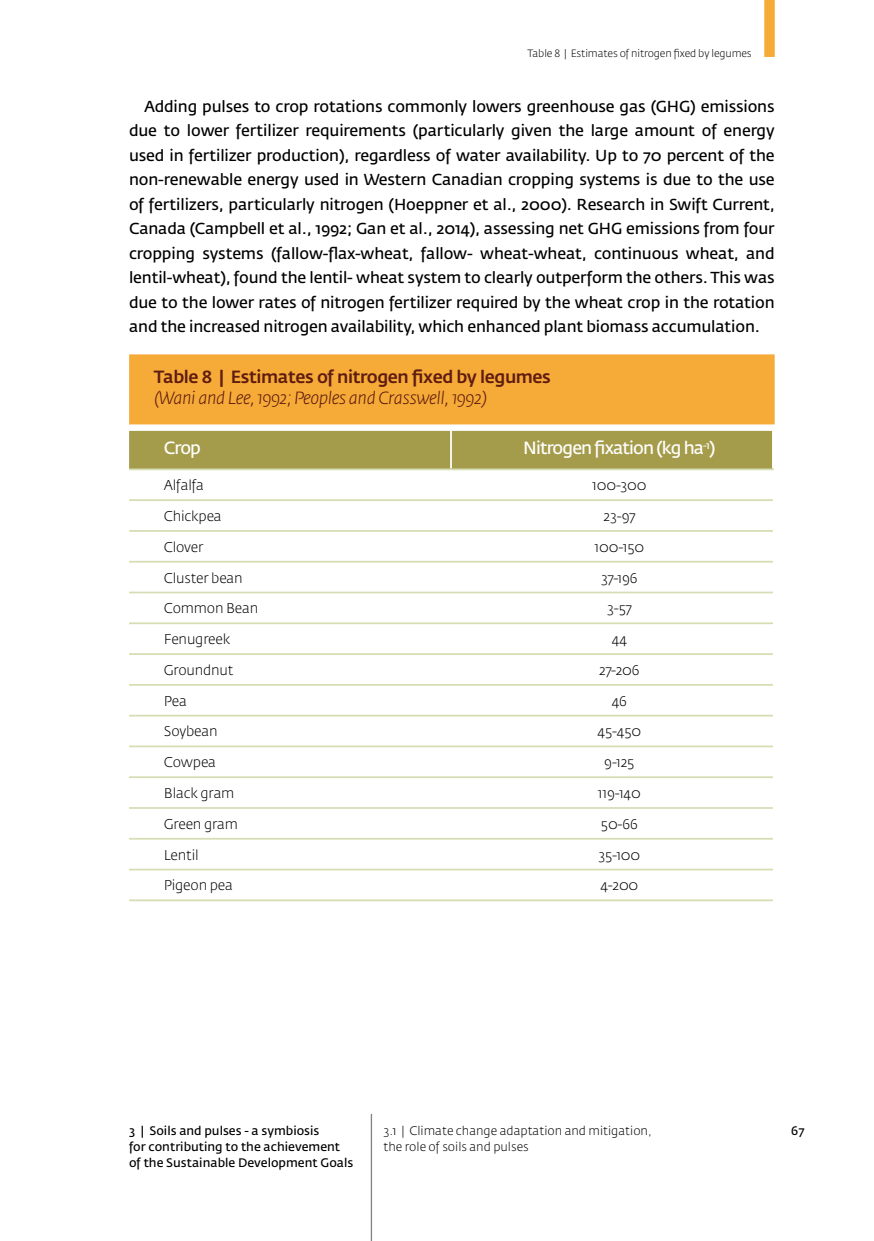
<style>
.page{position:relative;width:874px;height:1241px;background:#fff}
.page>*{position:absolute;margin:0;border:0;box-sizing:border-box;transform-origin:0 0}
.t1{font:italic 300 17.5px "Fedra Sans Std";letter-spacing:-.025em;color:#5f1c10}
.t2{font:500 17.5px "Fedra Sans Std";letter-spacing:-.025em;color:#5f1c10}
.t3{font:17.5px "Fedra Sans Std";letter-spacing:-.05em;color:#fff}
.t4{font:15.75px/24.5px "Fedra Sans Std";letter-spacing:-.01em;color:#000;text-align:justify}
.t5{font:300 14px "Fedra Sans Std";letter-spacing:-.01em;color:#000}
.t6{font:12.25px/15.8px "Fedra Sans Std";color:#000}
.t7{font:300 12.25px/15.8px "Fedra Sans Std";color:#000}
.t8{font:300 10.5px "Fedra Sans Std";letter-spacing:-.01em;color:#000}
</style>
<div class="page">
<hr style="left:370px;top:1113px;width:2px;height:127px;background:#808285">
<div style="left:129px;top:354px;width:645px;height:70px;background:#f6ab38"></div>
<div style="left:129px;top:431px;width:642px;height:37px;background:#a59c4b"></div>
<svg style="left:129px;top:470px;width:643px;height:401px"></svg>
<hr style="left:450px;top:431px;width:1px;height:37px;background:#fff">
<hr style="left:129px;top:499px;width:322px;height:2px;background:#d6ddb3">
<hr style="left:451px;top:499px;width:321px;height:2px;background:#d6ddb3">
<hr style="left:129px;top:530px;width:322px;height:1px;background:#d6ddb3">
<hr style="left:451px;top:530px;width:321px;height:1px;background:#d6ddb3">
<hr style="left:129px;top:560px;width:322px;height:2px;background:#d6ddb3">
<hr style="left:451px;top:560px;width:321px;height:2px;background:#d6ddb3">
<hr style="left:129px;top:591px;width:322px;height:2px;background:#d6ddb3">
<hr style="left:451px;top:591px;width:321px;height:2px;background:#d6ddb3">
<hr style="left:129px;top:622px;width:322px;height:2px;background:#d6ddb3">
<hr style="left:451px;top:622px;width:321px;height:2px;background:#d6ddb3">
<hr style="left:129px;top:653px;width:322px;height:2px;background:#d6ddb3">
<hr style="left:451px;top:653px;width:321px;height:2px;background:#d6ddb3">
<hr style="left:129px;top:684px;width:322px;height:1px;background:#d6ddb3">
<hr style="left:451px;top:684px;width:321px;height:1px;background:#d6ddb3">
<hr style="left:129px;top:714px;width:322px;height:2px;background:#d6ddb3">
<hr style="left:451px;top:714px;width:321px;height:2px;background:#d6ddb3">
<hr style="left:129px;top:745px;width:322px;height:2px;background:#d6ddb3">
<hr style="left:451px;top:745px;width:321px;height:2px;background:#d6ddb3">
<hr style="left:129px;top:776px;width:322px;height:2px;background:#d6ddb3">
<hr style="left:451px;top:776px;width:321px;height:2px;background:#d6ddb3">
<hr style="left:129px;top:468px;width:322px;height:2px;background:#d6ddb3">
<hr style="left:451px;top:468px;width:322px;height:2px;background:#d6ddb3">
<hr style="left:129px;top:807px;width:322px;height:1px;background:#d6ddb3">
<hr style="left:451px;top:807px;width:321px;height:1px;background:#d6ddb3">
<hr style="left:129px;top:837px;width:322px;height:2px;background:#d6ddb3">
<hr style="left:451px;top:837px;width:321px;height:2px;background:#d6ddb3">
<hr style="left:129px;top:868px;width:322px;height:2px;background:#d6ddb3">
<hr style="left:451px;top:868px;width:321px;height:2px;background:#d6ddb3">
<hr style="left:129px;top:899px;width:322px;height:2px;background:#d6ddb3">
<hr style="left:451px;top:899px;width:321px;height:2px;background:#d6ddb3">
<div style="left:763px;top:0;width:11px;height:57px;background:#f6ab38"></div>
<p class="t8" style="left:527px;top:47px;width:226px">Table 8 | Estimates of nitrogen fixed by legumes</p>
<p class="t4" style="left:129px;top:94px;width:647px;text-indent:15px">Adding pulses to crop rotations commonly lowers greenhouse gas (GHG) emissions due to lower fertilizer requirements (particularly given the large amount of energy used in fertilizer production), regardless of water availability. Up to 70 percent of the non-renewable energy used in Western Canadian cropping systems is due to the use of fertilizers, particularly nitrogen (Hoeppner et al., 2000). Research in Swift Current, Canada (Campbell et al., 1992; Gan et al., 2014), assessing net GHG emissions from four cropping systems (fallow-flax-wheat, fallow- wheat-wheat, continuous wheat, and lentil-wheat), found the lentil- wheat system to clearly outperform the others. This was due to the lower rates of nitrogen fertilizer required by the wheat crop in the rotation and the increased nitrogen availability, which enhanced plant biomass accumulation.</p>
<p class="t2" style="left:154px;top:366px;width:398px">Table 8 | Estimates of nitrogen fixed by legumes</p>
<p class="t1" style="left:154px;top:387px;width:334px">(Wani and Lee, 1992; Peoples and Crasswell, 1992)</p>
<p class="t3" style="left:164px;top:437px;width:39px">Crop</p>
<p class="t3" style="left:523px;top:437px;width:194px">Nitrogen fixation (kg ha<sup>-1</sup>)</p>
<p class="t5" style="left:164px;top:476px;width:42px">Alfalfa</p>
<p class="t5" style="left:592px;top:476px;width:56px">100-300</p>
<p class="t5" style="left:164px;top:507px;width:59px">Chickpea</p>
<p class="t5" style="left:603px;top:507px;width:33px">23-97</p>
<p class="t5" style="left:164px;top:538px;width:41px">Clover</p>
<p class="t5" style="left:594px;top:538px;width:51px">100-150</p>
<p class="t5" style="left:164px;top:569px;width:80px">Cluster bean</p>
<p class="t5" style="left:601px;top:569px;width:38px">37-196</p>
<p class="t5" style="left:164px;top:599px;width:96px">Common Bean</p>
<p class="t5" style="left:607px;top:599px;width:26px">3-57</p>
<p class="t5" style="left:164px;top:630px;width:68px">Fenugreek</p>
<p class="t5" style="left:611px;top:630px;width:17px">44</p>
<p class="t5" style="left:164px;top:661px;width:71px">Groundnut</p>
<p class="t5" style="left:599px;top:661px;width:42px">27-206</p>
<p class="t5" style="left:164px;top:692px;width:24px">Pea</p>
<p class="t5" style="left:611px;top:692px;width:17px">46</p>
<p class="t5" style="left:164px;top:722px;width:55px">Soybean</p>
<p class="t5" style="left:597px;top:722px;width:45px">45-450</p>
<p class="t5" style="left:164px;top:753px;width:54px">Cowpea</p>
<p class="t5" style="left:604px;top:753px;width:32px">9-125</p>
<p class="t5" style="left:164px;top:784px;width:72px">Black gram</p>
<p class="t5" style="left:597px;top:784px;width:44px">119-140</p>
<p class="t5" style="left:164px;top:815px;width:75px">Green gram</p>
<p class="t5" style="left:600px;top:815px;width:38px">50-66</p>
<p class="t5" style="left:164px;top:845px;width:36px">Lentil</p>
<p class="t5" style="left:598px;top:845px;width:43px">35-100</p>
<p class="t5" style="left:164px;top:876px;width:71px">Pigeon pea</p>
<p class="t5" style="left:600px;top:876px;width:39px">4-200</p>
<p class="t6" style="left:129px;top:1122px;width:192px">3 | Soils and pulses - a symbiosis</p>
<p class="t6" style="left:790px;top:1122px;width:15px">67</p>
<p class="t6" style="left:129px;top:1138px;width:226px">for contributing to the achievement of the Sustainable Development Goals</p>
<p class="t7" style="left:383px;top:1122px;width:269px">3.1 | Climate change adaptation and mitigation, the role of soils and pulses</p>
</div>
